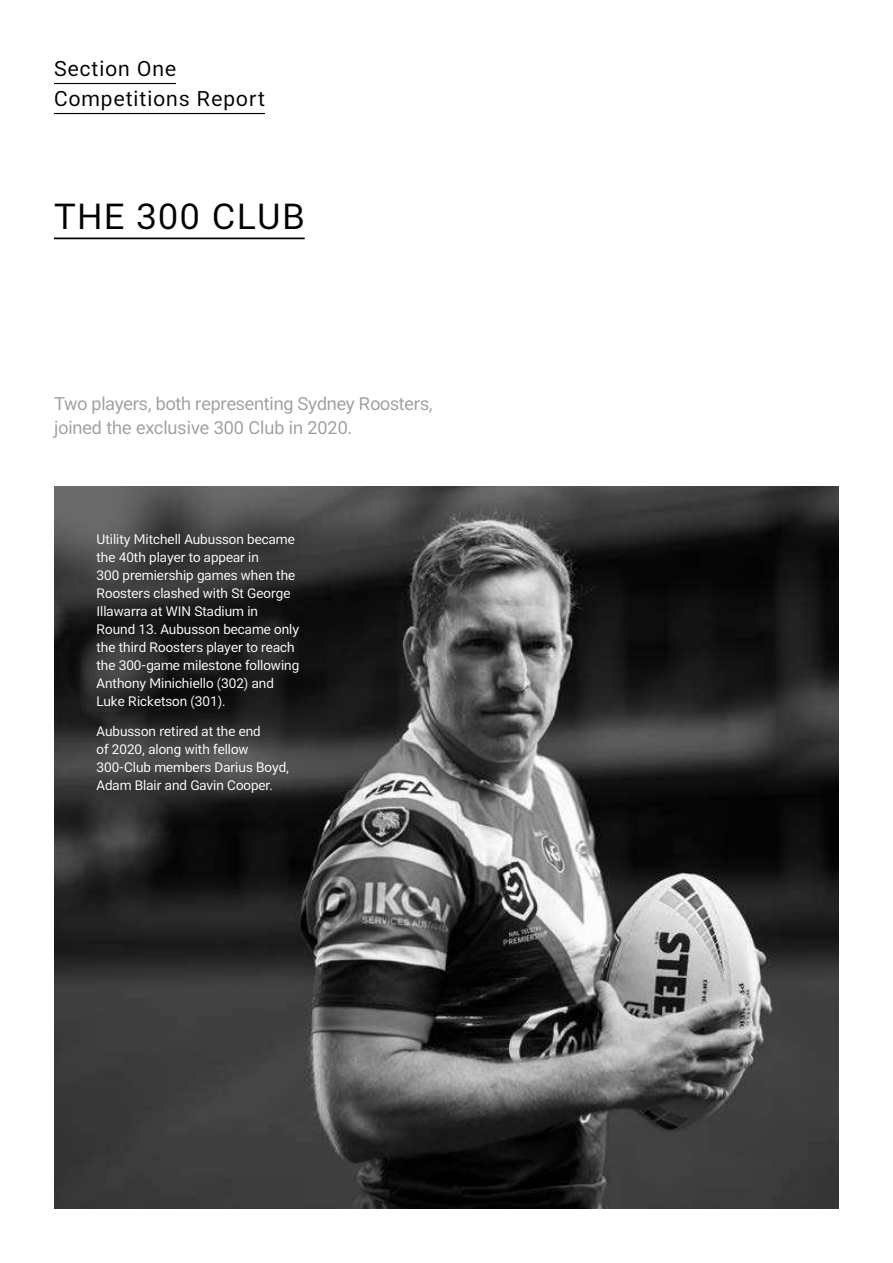
<style>
.page{position:relative;width:893px;height:1263px;background:#fff}
.page>*{position:absolute;margin:0;border:0;box-sizing:border-box;transform-origin:0 0}
.t1{font:35.55px "RL2";letter-spacing:.05em;color:#000}
.t2{font:21px/30px "RL2";letter-spacing:.05em;color:#000}
.t3{font:18px/24px "RL2";letter-spacing:-.01em;color:#9e9e9e}
.t4{font:13.5px/18px "RL2";color:#fff}
</style>
<div class="page">
<img style="left:54px;top:487px;width:785px;height:722px">
<hr style="left:54px;top:237px;width:251px;height:2px;background:#000">
<hr style="left:54px;top:83px;width:122px;height:1px;background:#000">
<hr style="left:54px;top:113px;width:211px;height:1px;background:#000">
<svg style="left:65px;top:609px;width:108px;height:109px;background:#262626"></svg>
<h2 class="t2" style="left:54px;top:53px;width:212px">Section One<br>Competitions Report</h2>
<h1 class="t1" style="left:54px;top:191px;width:252px">THE 300 CLUB</h1>
<h3 class="t3" style="left:54px;top:391px;width:380px">Two players, both representing Sydney Roosters, joined the exclusive 300 Club in 2020.</h3>
<p class="t4" style="left:97px;top:529px;width:204px">Utility Mitchell Aubusson became the 40th player to appear in<br>300 premiership games when the<br>Roosters clashed with St George<br>Illawarra at WIN Stadium in<br>Round 13. Aubusson became only the third Roosters player to reach the 300-game milestone following<br>Anthony Minichiello (302) and<br>Luke Ricketson (301).</p>
<p class="t4" style="left:97px;top:722px;width:194px">Aubusson retired at the end<br>of 2020, along with fellow<br>300-Club members Darius Boyd,<br>Adam Blair and Gavin Cooper.</p>
</div>
